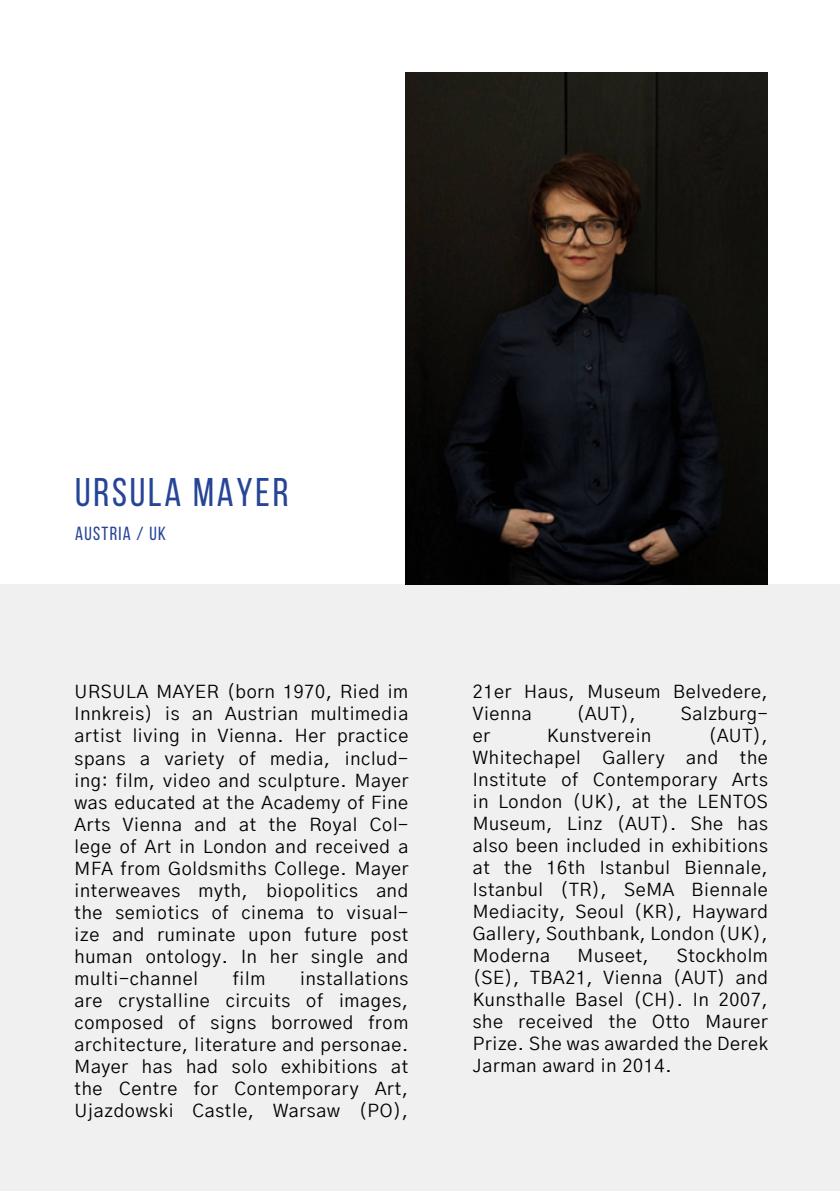
<style>
.page{position:relative;width:840px;height:1191px;background:#fff}
.page>*{position:absolute;margin:0;border:0;box-sizing:border-box;transform-origin:0 0}
.t1{font:40px "Bebas Neue";letter-spacing:.07em;color:#264597}
.t2{font:19px "Bebas Neue";letter-spacing:.07em;color:#264597}
.t3{font:18px/22px "Gothic A1";letter-spacing:.04em;color:#000;text-align:justify}
</style>
<div class="page">
<div style="left:0;top:584px;width:839px;height:607px;background:#f0f0f0"></div>
<img style="left:405px;top:72px;width:362px;height:512px">
<h1 class="t1" style="left:75px;top:471px;width:215px">URSULA MAYER</h1>
<p class="t2" style="left:75px;top:523px;width:92px">AUSTRIA / UK</p>
<p class="t3" style="left:74px;top:680px;width:335px">URSULA MAYER (born 1970, Ried im Innkreis) is an Austrian multimedia artist living in Vienna. Her practice spans a variety of media, includ&shy;ing: film, video and sculpture. Mayer was educated at the Academy of Fine Arts Vienna and at the Royal Col&shy;lege of Art in London and received a MFA from Goldsmiths College. Mayer interweaves myth, biopolitics and the semiotics of cinema to visual&shy;ize and ruminate upon future post human ontology. In her single and multi-channel</p>
<p class="t3" style="left:74px;top:966px;width:335px;text-indent:225px">installations are crystalline circuits of images, composed of signs borrowed from architecture, literature and personae.<br>Mayer has had solo exhibitions at the Centre for Contemporary Art, Ujazdowski Castle, Warsaw (PO),</p>
<p class="t3" style="left:233px;top:966px;width:34px">film</p>
<p class="t3" style="left:472px;top:680px;width:296px">21er Haus, Museum Belvedere,<br>Vienna</p>
<p class="t3" style="left:576px;top:702px;width:61px">(AUT),</p>
<p class="t3" style="left:680px;top:702px;width:89px">Salzburg-</p>
<p class="t3" style="left:472px;top:724px;width:296px;text-indent:235px">(AUT), Whitechapel Gallery and the Institute of Contemporary Arts in London (UK), at the LENTOS Museum, Linz (AUT). She has also been included in exhibitions at the 16th Istanbul Biennale, Istanbul (TR), SeMA Biennale Mediacity, Seoul (KR), Hayward Gallery, Southbank, London (UK), Moderna</p>
<p class="t3" style="left:472px;top:724px;width:19px">er</p>
<p class="t3" style="left:547px;top:724px;width:106px">Kunstverein</p>
<p class="t3" style="left:472px;top:944px;width:296px;text-indent:204px">Stockholm (SE), TBA21, Vienna (AUT) and Kunsthalle Basel (CH). In 2007, she received the Otto Maurer Prize. She was awarded the Derek Jarman award in 2014.</p>
<p class="t3" style="left:577px;top:944px;width:73px">Museet,</p>
</div>
